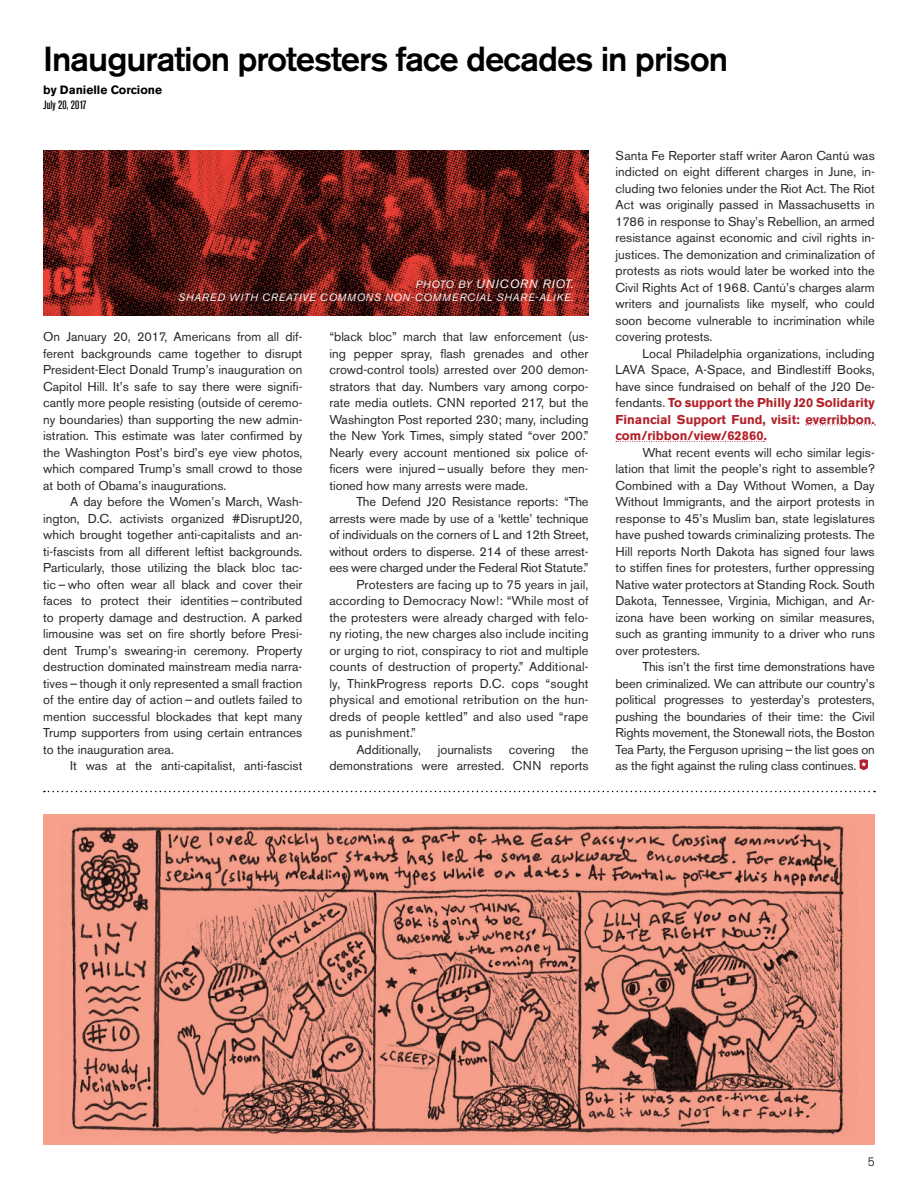
<style>
.page{position:relative;width:918px;height:1188px;background:#fff}
.page>*{position:absolute;margin:0;border:0;box-sizing:border-box;transform-origin:0 0}
.t1{font:500 34.5px "Akzidenz Grotesk BE";letter-spacing:-.03em;color:#000}
.t2{font:12.75px/16.5px "Akzidenz Grotesk BE";color:#292829;text-align:justify}
.t3{font:italic 12px "Akzidenz Grotesk BE";letter-spacing:.07em;color:#fff}
.t4{font:700 12px "Akzidenz Grotesk BE";color:#000}
.t5{font:500 condensed 12px "Akzidenz Grotesk BE";color:#000}
.t6{font:300 12px "Akzidenz Grotesk BE";color:#000}
.t7{font:italic 10.5px "Akzidenz Grotesk BE";letter-spacing:.07em;color:#fff}
.s1{font-size:10.5px}
.s2{font-weight:700;color:#b22029}
</style>
<div class="page">
<svg style="left:806px;top:425px;width:69px;height:1px"></svg>
<svg style="left:616px;top:441px;width:148px;height:1px"></svg>
<svg style="left:859px;top:759px;width:9px;height:11px"></svg>
<svg style="left:43px;top:150px;width:546px;height:166px;background:#641b16"></svg>
<svg style="left:44px;top:791px;width:831px;height:1px"></svg>
<svg style="left:43px;top:814px;width:832px;height:331px;background:#ca8271"></svg>
<h1 class="t1" style="left:43px;top:37px;width:687px">Inauguration protesters face decades in prison</h1>
<p class="t4" style="left:43px;top:83px;width:121px">by Danielle Corcione</p>
<p class="t5" style="left:43px;top:98px;width:45px">July 20, 2017</p>
<p class="t3" style="left:416px;top:277px;width:160px"><span class="s1">PHOTO BY</span> UNICORN RIOT.</p>
<p class="t7" style="left:178px;top:291px;width:397px">SHARED WITH CREATIVE COMMONS NON-COMMERCIAL SHARE-ALIKE.</p>
<p class="t2" style="left:43px;top:329px;width:261px">On January 20, 2017, Americans from all dif&shy;ferent backgrounds came together to disrupt President-Elect Donald Trump’s inauguration on Capitol Hill. It’s safe to say there were signifi&shy;cantly more people resisting (outside of ceremo&shy;ny boundaries) than supporting the new admin&shy;istration. This estimate was later confirmed by the Washington Post’s bird’s eye view photos, which compared Trump’s small crowd to those at both of Obama’s inaugurations.</p>
<p class="t2" style="left:43px;top:493px;width:261px;text-indent:27px">A day before the Women’s March, Wash&shy;ington, D.C. activists organized #DisruptJ20, which brought together anti-capitalists and an&shy;ti-fascists from all different leftist backgrounds.<br>Particularly, those utilizing the black bloc tac&shy;tic — who often wear all black and cover their faces to protect their identities — contributed to property damage and destruction. A parked limousine was set on fire shortly before Presi&shy;dent Trump’s swearing-in ceremony. Property destruction dominated mainstream media narra&shy;tives — though it only represented a small fraction of the entire day of action — and outlets failed to mention successful blockades that kept many Trump supporters from using certain entrances to the inauguration area.</p>
<p class="t2" style="left:70px;top:757px;width:234px">It was at the anti-capitalist, anti-fascist</p>
<p class="t2" style="left:329px;top:329px;width:261px">“black bloc” march that law enforcement (us&shy;ing pepper spray, flash grenades and other crowd-control tools) arrested over 200 demon&shy;strators that day. Numbers vary among corpo&shy;rate media outlets. CNN reported 217, but the Washington Post reported 230; many, including the New York Times, simply stated “over 200.” Nearly every account mentioned six police of&shy;ficers were injured — usually before they men&shy;tioned how many arrests were made.</p>
<p class="t2" style="left:356px;top:493px;width:234px">The Defend J20 Resistance reports: “The</p>
<p class="t2" style="left:329px;top:510px;width:261px">arrests were made by use of a ‘kettle’ technique</p>
<p class="t2" style="left:329px;top:526px;width:261px">of individuals on the corners of L and 12th Street,</p>
<p class="t2" style="left:329px;top:543px;width:261px">without orders to disperse. 214 of these arrest-</p>
<p class="t2" style="left:329px;top:559px;width:261px">ees were charged under the Federal Riot Statute.”</p>
<p class="t2" style="left:356px;top:576px;width:234px">Protesters are facing up to 75 years in jail,</p>
<p class="t2" style="left:329px;top:592px;width:261px">according to Democracy Now!: “While most of</p>
<p class="t2" style="left:329px;top:609px;width:261px">the protesters were already charged with felo-</p>
<p class="t2" style="left:329px;top:625px;width:261px">ny rioting, the new charges also include inciting</p>
<p class="t2" style="left:329px;top:642px;width:261px">or urging to riot, conspiracy to riot and multiple</p>
<p class="t2" style="left:329px;top:658px;width:261px">counts of destruction of property.” Additional-</p>
<p class="t2" style="left:329px;top:675px;width:261px">ly, ThinkProgress reports D.C. cops “sought</p>
<p class="t2" style="left:329px;top:691px;width:261px">physical and emotional retribution on the hun-</p>
<p class="t2" style="left:329px;top:708px;width:261px">dreds of people kettled” and also used “rape</p>
<p class="t2" style="left:329px;top:724px;width:88px">as punishment.”</p>
<p class="t2" style="left:356px;top:741px;width:66px">Additionally,</p>
<p class="t2" style="left:438px;top:741px;width:56px">journalists</p>
<p class="t2" style="left:509px;top:741px;width:48px">covering</p>
<p class="t2" style="left:329px;top:741px;width:261px;text-align:right">the<br>demonstrations were arrested. CNN reports</p>
<p class="t2" style="left:616px;top:147px;width:261px">Santa Fe Reporter staff writer Aaron Cantú was indicted on eight different charges in June, in&shy;cluding two felonies under the Riot Act. The Riot Act was originally passed in Massachusetts in 1786 in response to Shay’s Rebellion, an armed resistance against economic and civil rights in&shy;justices. The demonization and criminalization of protests as riots would later be worked into the Civil Rights Act of 1968. Cantú’s charges alarm writers and journalists like myself, who could soon become vulnerable to incrimination while covering protests.</p>
<p class="t2" style="left:616px;top:345px;width:261px;text-indent:27px">Local Philadelphia organizations, including LAVA Space, A-Space, and Bindlestiff Books, have since fundraised on behalf of the J20 De&shy;fendants. <span class="s2">To support the Philly J20 Solidarity Financial Support Fund, visit: everribbon. com/ribbon/view/62860.</span></p>
<p class="t2" style="left:616px;top:444px;width:261px;text-indent:27px">What recent events will echo similar legis&shy;lation that limit the people’s right to assemble?<br>Combined with a Day Without Women, a Day Without Immigrants, and the airport protests in response to 45’s Muslim ban, state legislatures have pushed towards criminalizing protests. The Hill reports North Dakota has signed four laws to stiffen fines for protesters, further oppressing Native water protectors at Standing Rock. South Dakota, Tennessee, Virginia, Michigan, and Ar&shy;izona have been working on similar measures, such as granting immunity to a driver who runs over protesters.</p>
<p class="t2" style="left:616px;top:658px;width:261px;text-indent:27px">This isn’t the first time demonstrations have been criminalized. We can attribute our country’s political progresses to yesterday’s protesters, pushing the boundaries of their time: the Civil Rights movement, the Stonewall riots, the Boston Tea Party, the Ferguson uprising — the list goes on as the fight against the ruling class continues.</p>
<p class="t6" style="left:868px;top:1155px;width:8px">5</p>
</div>
